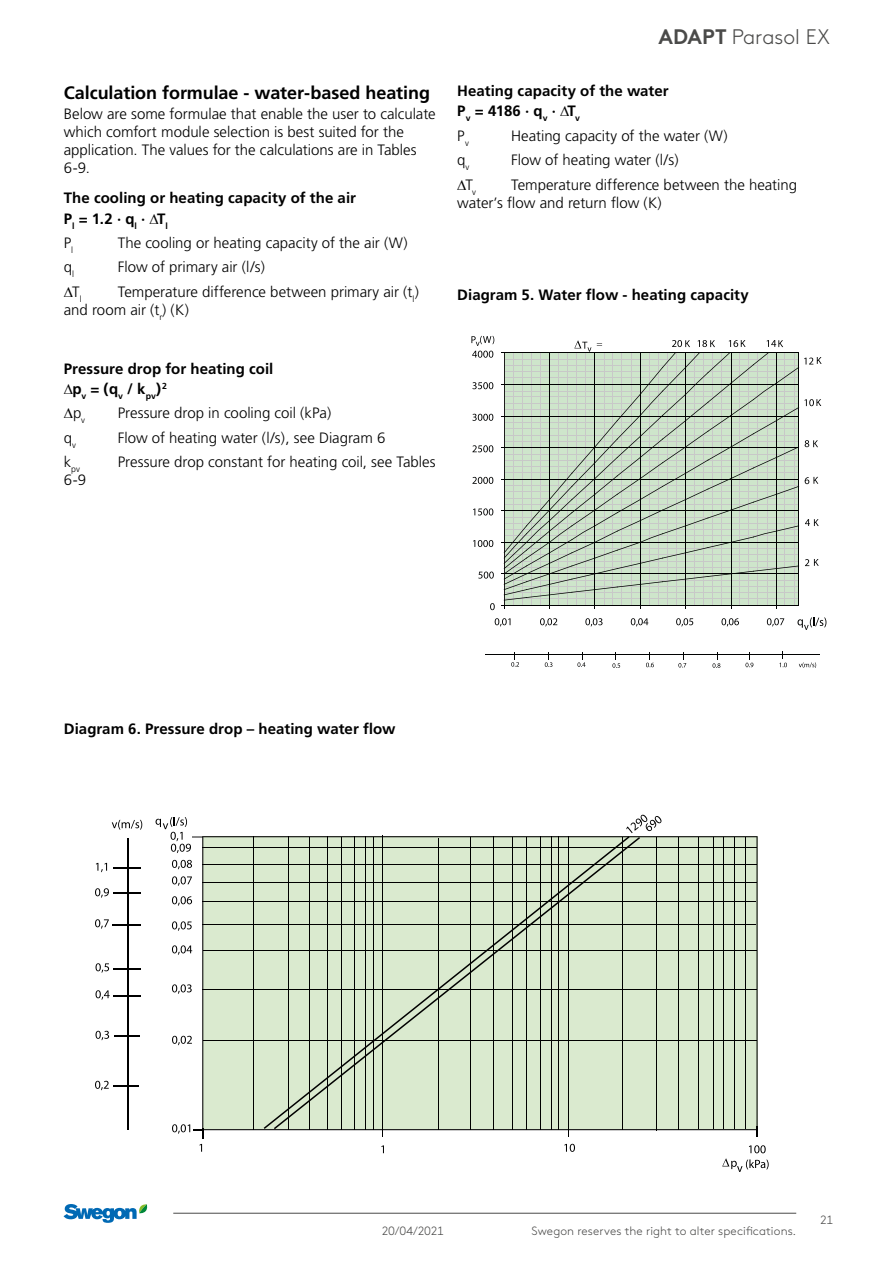
<style>
.page{position:relative;width:893px;height:1263px;background:#fff}
.page>*{position:absolute;margin:0;border:0;box-sizing:border-box;transform-origin:0 0}
.t1{font:300 21px "Swegon Brown";color:#4a4a49}
.t2{font:700 18px "Frutiger";letter-spacing:-.005em;color:#000}
.t3{font:300 15px/18px "Frutiger";color:#000}
.t4{font:700 15px/20.1px "Frutiger";letter-spacing:.005em;color:#000}
.t5{font:300 12px "Swegon Brown";letter-spacing:.005em;color:#4a4a49}
.t6{font:300 8.7px "Frutiger";color:#000}
.s1{font-weight:700}
</style>
<div class="page">
<svg style="left:756px;top:1130px;width:2px;height:7px"></svg>
<svg style="left:172px;top:1124px;width:32px;height:28px"></svg>
<svg style="left:381px;top:1145px;width:3px;height:8px"></svg>
<svg style="left:564px;top:1144px;width:11px;height:8px"></svg>
<svg style="left:722px;top:1145px;width:47px;height:27px"></svg>
<svg style="left:172px;top:984px;width:20px;height:10px"></svg>
<svg style="left:156px;top:817px;width:46px;height:36px"></svg>
<svg style="left:172px;top:860px;width:20px;height:9px"></svg>
<svg style="left:172px;top:876px;width:20px;height:10px"></svg>
<svg style="left:172px;top:896px;width:20px;height:10px"></svg>
<svg style="left:172px;top:921px;width:20px;height:10px"></svg>
<svg style="left:172px;top:945px;width:20px;height:10px"></svg>
<svg style="left:172px;top:1036px;width:20px;height:9px"></svg>
<hr style="left:127px;top:838px;width:2px;height:291px;background:#000">
<svg style="left:96px;top:990px;width:44px;height:10px"></svg>
<svg style="left:96px;top:963px;width:44px;height:10px"></svg>
<svg style="left:95px;top:919px;width:46px;height:10px"></svg>
<svg style="left:96px;top:1031px;width:13px;height:9px"></svg>
<svg style="left:112px;top:820px;width:30px;height:10px"></svg>
<svg style="left:95px;top:1081px;width:44px;height:9px"></svg>
<svg style="left:95px;top:888px;width:46px;height:10px"></svg>
<svg style="left:96px;top:863px;width:11px;height:9px"></svg>
<svg style="left:115px;top:1035px;width:25px;height:1px"></svg>
<hr style="left:113px;top:867px;width:28px;height:2px;background:#000">
<svg style="left:202px;top:836px;width:556px;height:294px;fill:#daeacf"></svg>
<svg style="left:626px;top:814px;width:36px;height:19px"></svg>
<hr style="left:569px;top:837px;width:1px;height:300px;background:#000">
<hr style="left:559px;top:836px;width:1px;height:293px;background:#000">
<svg style="left:490px;top:603px;width:5px;height:7px"></svg>
<svg style="left:478px;top:571px;width:16px;height:8px"></svg>
<svg style="left:473px;top:540px;width:20px;height:7px"></svg>
<svg style="left:473px;top:508px;width:20px;height:7px"></svg>
<svg style="left:472px;top:477px;width:21px;height:7px"></svg>
<svg style="left:472px;top:445px;width:21px;height:7px"></svg>
<svg style="left:472px;top:414px;width:21px;height:7px"></svg>
<svg style="left:472px;top:382px;width:21px;height:7px"></svg>
<svg style="left:495px;top:618px;width:15px;height:8px"></svg>
<svg style="left:540px;top:618px;width:17px;height:8px"></svg>
<svg style="left:585px;top:618px;width:18px;height:8px"></svg>
<svg style="left:631px;top:618px;width:17px;height:8px"></svg>
<svg style="left:676px;top:618px;width:17px;height:8px"></svg>
<svg style="left:721px;top:618px;width:18px;height:8px"></svg>
<svg style="left:767px;top:618px;width:17px;height:8px"></svg>
<svg style="left:471px;top:336px;width:23px;height:22px"></svg>
<hr style="left:485px;top:654px;width:335px;height:1px;background:#010202">
<svg style="left:779px;top:651px;width:8px;height:16px"></svg>
<svg style="left:678px;top:652px;width:8px;height:16px"></svg>
<svg style="left:511px;top:652px;width:8px;height:15px"></svg>
<svg style="left:545px;top:652px;width:7px;height:15px"></svg>
<svg style="left:577px;top:652px;width:8px;height:15px"></svg>
<svg style="left:612px;top:652px;width:8px;height:16px"></svg>
<svg style="left:646px;top:652px;width:8px;height:15px"></svg>
<svg style="left:712px;top:652px;width:8px;height:16px"></svg>
<svg style="left:745px;top:652px;width:8px;height:15px"></svg>
<svg style="left:799px;top:662px;width:17px;height:6px"></svg>
<svg style="left:797px;top:617px;width:29px;height:13px"></svg>
<svg style="left:501px;top:340px;width:321px;height:269px"></svg>
<hr style="left:504px;top:574px;width:295px;height:1px;background:#010202">
<hr style="left:504px;top:542px;width:295px;height:1px;background:#010202">
<hr style="left:504px;top:510px;width:295px;height:1px;background:#010202">
<hr style="left:504px;top:479px;width:295px;height:1px;background:#010202">
<hr style="left:504px;top:447px;width:295px;height:1px;background:#010202">
<hr style="left:504px;top:416px;width:295px;height:1px;background:#000">
<hr style="left:504px;top:384px;width:295px;height:1px;background:#010202">
<hr style="left:504px;top:353px;width:295px;height:1px;background:#010202">
<hr style="left:549px;top:353px;width:1px;height:253px;background:#010202">
<hr style="left:595px;top:353px;width:1px;height:253px;background:#010202">
<hr style="left:640px;top:353px;width:1px;height:253px;background:#010202">
<hr style="left:685px;top:353px;width:1px;height:253px;background:#010202">
<hr style="left:731px;top:353px;width:1px;height:253px;background:#010202">
<hr style="left:776px;top:353px;width:1px;height:253px;background:#010202">
<hr style="left:173px;top:1213px;width:623px;height:1px;background:#4a4a49">
<svg style="left:64px;top:1204px;width:84px;height:19px"></svg>
<p class="t2" style="left:64px;top:82px;width:368px">Calculation formulae - water-based heating</p>
<p class="t3" style="left:64px;top:105px;width:373px">Below are some formulae that enable the user to calculate which comfort module selection is best suited for the application. The values for the calculations are in Tables 6-9.</p>
<p class="t4" style="left:64px;top:188px;width:294px">The cooling or heating capacity of the air<br>P<sub>l</sub> = 1.2 · q<sub>l</sub> · ∆T<sub>l</sub></p>
<p class="t3" style="left:64px;top:234px;width:11px">P<sub>l</sub></p>
<p class="t3" style="left:118px;top:234px;width:291px">The cooling or heating capacity of the air (W)</p>
<p class="t3" style="left:64px;top:258px;width:12px">q<sub>l</sub></p>
<p class="t3" style="left:118px;top:258px;width:149px">Flow of primary air (l/s)</p>
<p class="t3" style="left:64px;top:283px;width:19px">∆T<sub>l</sub></p>
<p class="t3" style="left:64px;top:283px;width:357px;text-indent:54px">Temperature difference between primary air (t<sub>l</sub>) and room air (t<sub>r</sub>) (K)</p>
<p class="t4" style="left:64px;top:359px;width:211px">Pressure drop for heating coil ∆p<sub>v</sub> = (q<sub>v</sub> / k<sub>pv</sub>)<sup>2</sup></p>
<p class="t3" style="left:64px;top:404px;width:23px">∆p<sub>v</sub></p>
<p class="t3" style="left:118px;top:404px;width:215px">Pressure drop in cooling coil (kPa)</p>
<p class="t3" style="left:64px;top:429px;width:14px">q<sub>v</sub></p>
<p class="t3" style="left:118px;top:429px;width:269px">Flow of heating water (l/s), see Diagram 6</p>
<p class="t6" style="left:64px;top:464px;width:18px"><sup>k</sup>pv</p>
<p class="t3" style="left:118px;top:453px;width:319px">Pressure drop constant for heating coil, see Tables</p>
<p class="t3" style="left:64px;top:471px;width:24px">6-9</p>
<h1 class="t1" style="left:658px;top:22px;width:173px"><span class="s1">ADAPT</span> Parasol EX</h1>
<p class="t4" style="left:457px;top:81px;width:213px">Heating capacity of the water<br>P<sub>v</sub> = 4186 · q<sub>v</sub> · ∆T<sub>v</sub></p>
<p class="t3" style="left:457px;top:127px;width:13px">P<sub>v</sub></p>
<p class="t3" style="left:511px;top:127px;width:218px">Heating capacity of the water (W)</p>
<p class="t3" style="left:457px;top:151px;width:14px">q<sub>v</sub></p>
<p class="t3" style="left:511px;top:151px;width:169px">Flow of heating water (l/s)</p>
<p class="t3" style="left:457px;top:176px;width:20px">∆T<sub>v</sub></p>
<p class="t3" style="left:457px;top:176px;width:341px;text-indent:54px">Temperature difference between the heating water’s flow and return flow (K)</p>
<p class="t4" style="left:457px;top:285px;width:293px">Diagram 5. Water flow - heating capacity</p>
<p class="t4" style="left:64px;top:719px;width:333px">Diagram 6. Pressure drop – heating water flow</p>
<p class="t5" style="left:382px;top:1221px;width:64px">20/04/2021</p>
<p class="t5" style="left:532px;top:1221px;width:266px">Swegon reserves the right to alter specifications.</p>
<p class="t5" style="left:820px;top:1211px;width:15px">21</p>
</div>
